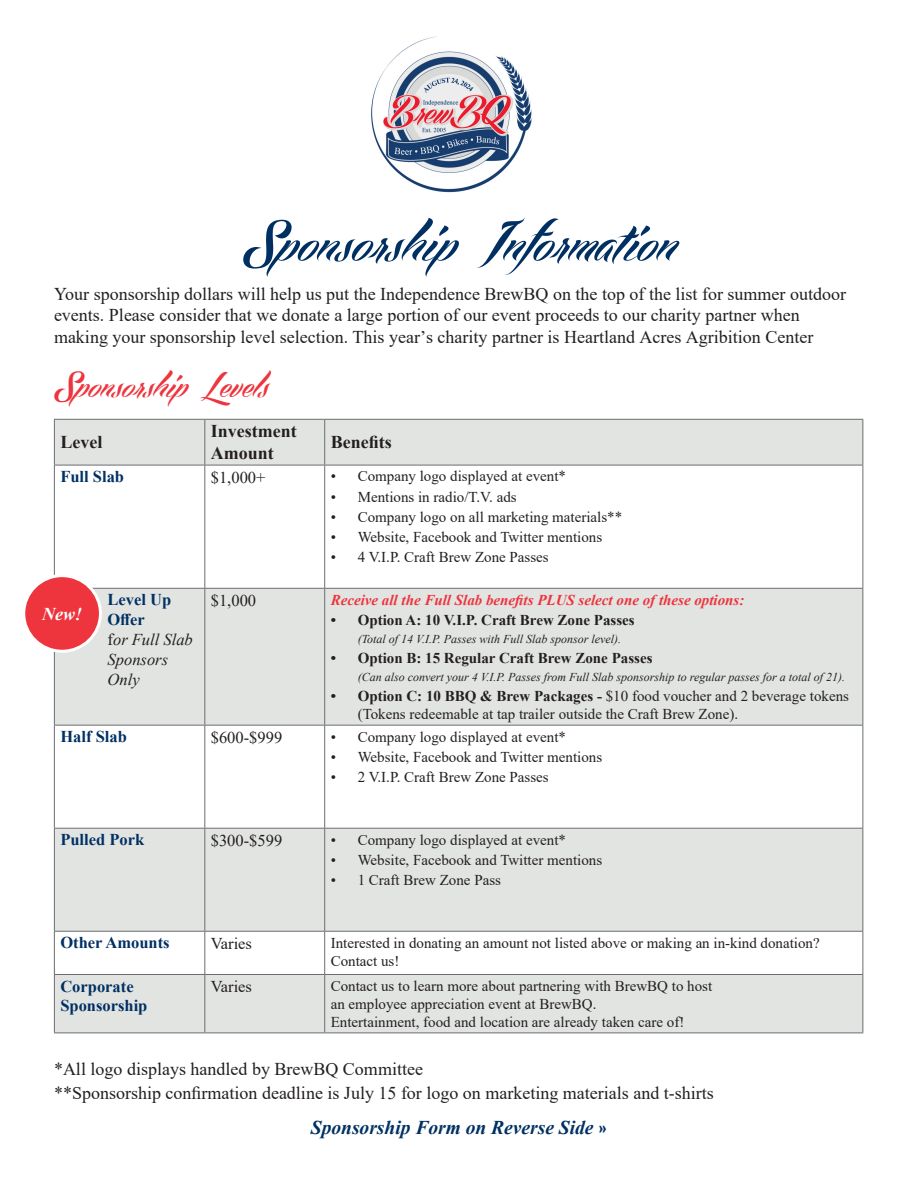
<style>
.page{position:relative;width:918px;height:1188px;background:#fff}
.page>*{position:absolute;margin:0;border:0;box-sizing:border-box;transform-origin:0 0}
.t1{font:60px "Echinos Park Script PERSONALUSEON";letter-spacing:.01em;color:#003062}
.t2{font:37.5px "Echinos Park Script PERSONALUSEON";letter-spacing:.01em;color:#ee343d}
.t3{font:italic 700 19.5px "Times New Roman";color:#003062}
.t4{font:18px/21.6px "Times New Roman";color:#231f20}
.t5{font:700 18px/21.6px "Times New Roman";color:#231f20}
.t6{font:italic 700 18px "Times New Roman";color:#fff}
.t7{font:700 16.5px/19.8px "Times New Roman";color:#003062}
.t8{font:16.5px "Times New Roman";color:#231f20}
.t9{font:italic 16.5px/19.8px "Times New Roman";color:#231f20}
.t10{font:15px/18px "Times New Roman";color:#231f20}
.t11{font:700 15px "Times New Roman";color:#231f20}
.t12{font:italic 700 15px "Times New Roman";color:#ee343d}
.t13{font:italic 12px "Times New Roman";color:#231f20}
.s1{font-weight:700;font-style:normal;color:#003062}
.s2{font-style:normal}
.s3{font-weight:700}
.s4{font-family:"Franklin Gothic";font-weight:600;font-style:normal;font-stretch:condensed}
</style>
<div class="page">
<div style="left:55px;top:420px;width:807px;height:45px;background:#e2e4e2"></div>
<svg style="left:55px;top:589px;width:807px;height:444px;fill:#e2e4e2"></svg>
<hr style="left:54px;top:419px;width:151px;height:1px;background:#6c6d70">
<hr style="left:54px;top:420px;width:1px;height:45px;background:#6c6d70">
<hr style="left:205px;top:419px;width:120px;height:1px;background:#6c6d70">
<hr style="left:204px;top:420px;width:1px;height:45px;background:#6c6d70">
<hr style="left:325px;top:419px;width:538px;height:1px;background:#6c6d70">
<hr style="left:324px;top:420px;width:1px;height:45px;background:#6c6d70">
<hr style="left:862px;top:420px;width:1px;height:45px;background:#6c6d70">
<hr style="left:54px;top:465px;width:151px;height:1px;background:#6c6d70">
<hr style="left:54px;top:465px;width:1px;height:123px;background:#6c6d70">
<hr style="left:205px;top:465px;width:120px;height:1px;background:#6c6d70">
<hr style="left:204px;top:465px;width:1px;height:123px;background:#6c6d70">
<hr style="left:325px;top:465px;width:538px;height:1px;background:#6c6d70">
<hr style="left:324px;top:465px;width:1px;height:123px;background:#6c6d70">
<hr style="left:862px;top:465px;width:1px;height:123px;background:#6c6d70">
<hr style="left:54px;top:588px;width:151px;height:1px;background:#6c6d70">
<hr style="left:54px;top:589px;width:1px;height:136px;background:#6c6d70">
<hr style="left:205px;top:588px;width:120px;height:1px;background:#6c6d70">
<hr style="left:204px;top:589px;width:1px;height:136px;background:#6c6d70">
<hr style="left:325px;top:588px;width:538px;height:1px;background:#6c6d70">
<hr style="left:324px;top:589px;width:1px;height:136px;background:#6c6d70">
<hr style="left:862px;top:589px;width:1px;height:136px;background:#6c6d70">
<hr style="left:54px;top:725px;width:151px;height:1px;background:#6c6d70">
<hr style="left:54px;top:726px;width:1px;height:102px;background:#6c6d70">
<hr style="left:205px;top:725px;width:120px;height:1px;background:#6c6d70">
<hr style="left:204px;top:726px;width:1px;height:102px;background:#6c6d70">
<hr style="left:325px;top:725px;width:538px;height:1px;background:#6c6d70">
<hr style="left:324px;top:726px;width:1px;height:102px;background:#6c6d70">
<hr style="left:862px;top:726px;width:1px;height:102px;background:#6c6d70">
<hr style="left:54px;top:828px;width:151px;height:1px;background:#6c6d70">
<hr style="left:54px;top:829px;width:1px;height:102px;background:#6c6d70">
<hr style="left:205px;top:828px;width:120px;height:1px;background:#6c6d70">
<hr style="left:204px;top:829px;width:1px;height:102px;background:#6c6d70">
<hr style="left:325px;top:828px;width:538px;height:1px;background:#6c6d70">
<hr style="left:324px;top:829px;width:1px;height:102px;background:#6c6d70">
<hr style="left:862px;top:829px;width:1px;height:102px;background:#6c6d70">
<hr style="left:54px;top:931px;width:151px;height:1px;background:#6c6d70">
<hr style="left:54px;top:932px;width:1px;height:42px;background:#6c6d70">
<hr style="left:205px;top:931px;width:120px;height:1px;background:#6c6d70">
<hr style="left:204px;top:932px;width:1px;height:42px;background:#6c6d70">
<hr style="left:325px;top:931px;width:538px;height:1px;background:#6c6d70">
<hr style="left:324px;top:932px;width:1px;height:42px;background:#6c6d70">
<hr style="left:862px;top:932px;width:1px;height:42px;background:#6c6d70">
<hr style="left:54px;top:974px;width:151px;height:1px;background:#6c6d70">
<hr style="left:54px;top:975px;width:1px;height:58px;background:#6c6d70">
<hr style="left:205px;top:974px;width:120px;height:1px;background:#6c6d70">
<hr style="left:204px;top:975px;width:1px;height:58px;background:#6c6d70">
<hr style="left:325px;top:974px;width:538px;height:1px;background:#6c6d70">
<hr style="left:324px;top:975px;width:1px;height:58px;background:#6c6d70">
<hr style="left:862px;top:975px;width:1px;height:58px;background:#6c6d70">
<hr style="left:54px;top:1033px;width:151px;height:1px;background:#6c6d70">
<hr style="left:205px;top:1033px;width:120px;height:1px;background:#6c6d70">
<hr style="left:325px;top:1033px;width:538px;height:1px;background:#6c6d70">
<div style="left:24px;top:576px;width:76px;height:75px;background:#ee343d;border-radius:50%"></div>
<div style="left:22px;top:574px;width:80px;height:79px;border:3px solid #fff;border-radius:50%"></div>
<img style="left:371px;top:36px;width:162px;height:157px">
<h1 class="t1" style="left:243px;top:206px;width:434px">Sponsorship Information</h1>
<p class="t4" style="left:54px;top:282px;width:794px">Your sponsorship dollars will help us put the Independence BrewBQ on the top of the list for summer outdoor events. Please consider that we donate a large portion of our event proceeds to our charity partner when making your sponsorship level selection. This year’s charity partner is Heartland Acres Agribition Center</p>
<h2 class="t2" style="left:54px;top:362px;width:215px">Sponsorship Levels</h2>
<p class="t5" style="left:60px;top:431px;width:43px">Level</p>
<p class="t5" style="left:211px;top:420px;width:87px">Investment<br>Amount</p>
<p class="t5" style="left:331px;top:431px;width:63px">Benefits</p>
<p class="t7" style="left:60px;top:466px;width:65px">Full Slab</p>
<p class="t8" style="left:211px;top:465px;width:56px">$1,000+</p>
<p class="t10" style="left:331px;top:467px;width:237px">• Company logo displayed at event*</p>
<p class="t10" style="left:331px;top:487px;width:188px">• Mentions in radio/T.V. ads</p>
<p class="t10" style="left:331px;top:507px;width:293px">• Company logo on all marketing materials**</p>
<p class="t10" style="left:331px;top:527px;width:273px">• Website, Facebook and Twitter mentions</p>
<p class="t10" style="left:331px;top:548px;width:220px">• 4 V.I.P. Craft Brew Zone Passes</p>
<p class="t9" style="left:108px;top:590px;width:87px"><span class="s1">Level Up<br>Offer<br></span><span class="s2">f</span>or Full Slab<br>Sponsors<br>Only</p>
<p class="t8" style="left:211px;top:589px;width:47px">$1,000</p>
<p class="t12" style="left:331px;top:589px;width:415px">Receive all the Full Slab benefits PLUS select one of these options:</p>
<p class="t6" style="left:42px;top:601px;width:41px">New!</p>
<p class="t11" style="left:331px;top:609px;width:305px">• Option A: 10 V.I.P. Craft Brew Zone Passes</p>
<p class="t13" style="left:358px;top:631px;width:265px">(Total of 14 V.I.P. Passes with Full Slab sponsor level).</p>
<p class="t11" style="left:331px;top:647px;width:323px">• Option B: 15 Regular Craft Brew Zone Passes</p>
<p class="t13" style="left:358px;top:669px;width:489px">(Can also convert your 4 V.I.P. Passes from Full Slab sponsorship to regular passes for a total of 21).</p>
<p class="t10" style="left:358px;top:687px;width:493px;text-indent:-27px"><span class="s3">• Option C: 10 BBQ &amp; Brew Packages -</span> $10 food voucher and 2 beverage tokens (Tokens redeemable at tap trailer outside the Craft Brew Zone).</p>
<p class="t7" style="left:60px;top:726px;width:68px">Half Slab</p>
<p class="t8" style="left:211px;top:725px;width:73px">$600-$999</p>
<p class="t10" style="left:331px;top:727px;width:237px">• Company logo displayed at event*</p>
<p class="t10" style="left:331px;top:747px;width:273px">• Website, Facebook and Twitter mentions</p>
<p class="t10" style="left:331px;top:767px;width:220px">• 2 V.I.P. Craft Brew Zone Passes</p>
<p class="t7" style="left:60px;top:829px;width:85px">Pulled Pork</p>
<p class="t8" style="left:211px;top:828px;width:73px">$300-$599</p>
<p class="t10" style="left:331px;top:830px;width:237px">• Company logo displayed at event*</p>
<p class="t10" style="left:331px;top:850px;width:273px">• Website, Facebook and Twitter mentions</p>
<p class="t10" style="left:331px;top:870px;width:172px">• 1 Craft Brew Zone Pass</p>
<p class="t7" style="left:60px;top:933px;width:111px">Other Amounts</p>
<p class="t8" style="left:211px;top:932px;width:43px">Varies</p>
<p class="t10" style="left:331px;top:933px;width:491px">Interested in donating an amount not listed above or making an in-kind donation?<br>Contact us!</p>
<p class="t7" style="left:60px;top:976px;width:89px">Corporate<br>Sponsorship</p>
<p class="t8" style="left:211px;top:975px;width:43px">Varies</p>
<p class="t10" style="left:331px;top:976px;width:383px">Contact us to learn more about partnering with BrewBQ to host an employee appreciation event at BrewBQ.<br>Entertainment, food and location are already taken care of!</p>
<p class="t4" style="left:54px;top:1057px;width:661px;line-height:24px">*All logo displays handled by BrewBQ Committee<br>**Sponsorship confirmation deadline is July 15 for logo on marketing materials and t-shirts</p>
<h3 class="t3" style="left:311px;top:1114px;width:298px">Sponsorship Form on Reverse Side <span class="s4">»</span></h3>
</div>
